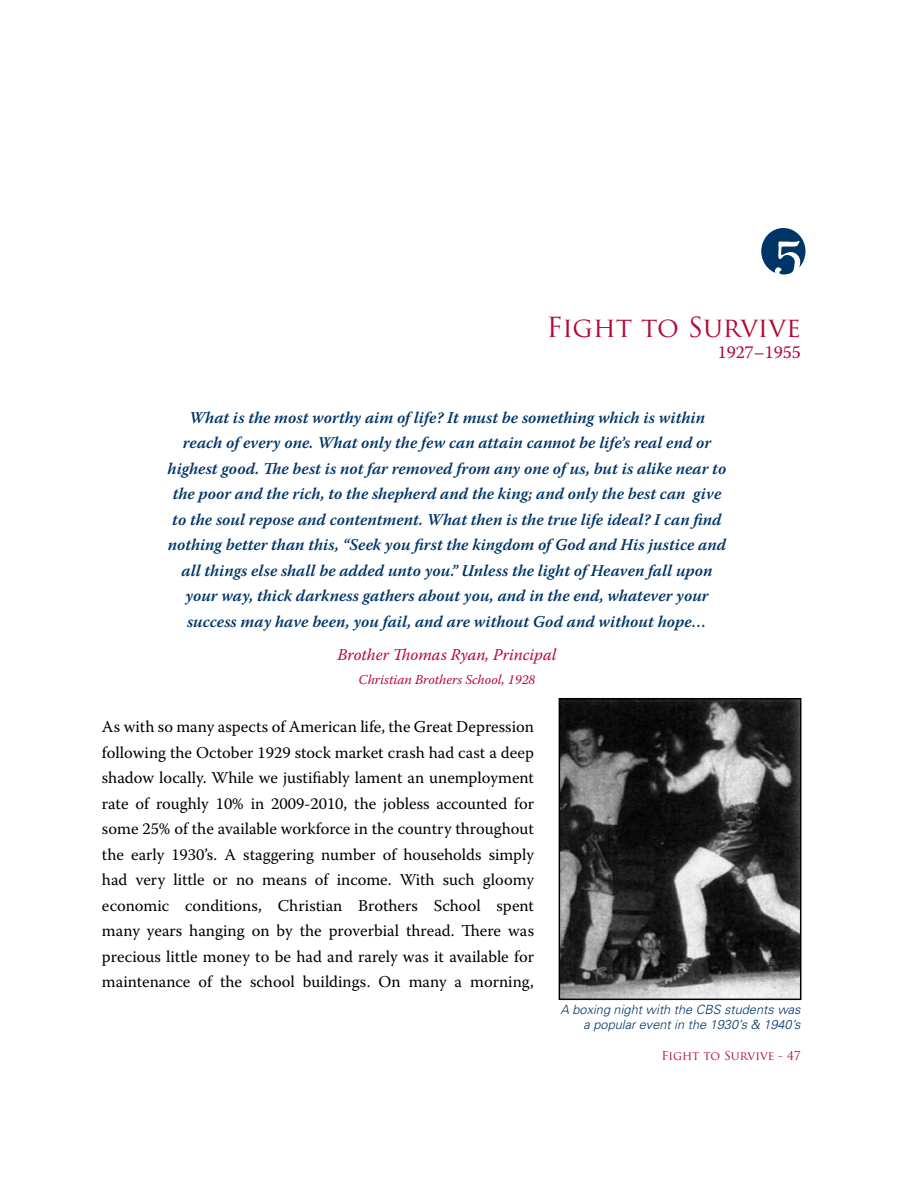
<style>
.page{position:relative;width:918px;height:1188px;background:#fff}
.page>*{position:absolute;margin:0;border:0;box-sizing:border-box;transform-origin:0 0}
.t1{font:54px "Powhatten";color:#fff}
.t2{font:27px "Trajan Pro";color:#b30838}
.t3{font:18px "Warnock Pro";color:#b30838}
.t4{font:italic 600 16.5px/25.5px "Warnock Pro";color:#003568;text-align:center}
.t5{font:16.5px/25.5px "Warnock Pro";color:#000;text-align:justify}
.t6{font:italic 16.5px "Warnock Pro";color:#b30838}
.t7{font:italic 13.5px "Warnock Pro";color:#b30838}
.t8{font:italic 300 12.75px/15.3px "Univers";color:#003568;text-align:right}
.t9{font:12px "Trajan Pro";color:#b30838}
</style>
<div class="page">
<div style="left:761px;top:228px;width:45px;height:46px;background:#003568;border-radius:50%"></div>
<img style="left:562px;top:701px;width:236px;height:296px">
<div style="left:559px;top:698px;width:242px;height:302px;border:2px solid #000"></div>
<h1 class="t1" style="left:772px;top:228px;width:31px">5</h1>
<h2 class="t2" style="left:547px;top:310px;width:256px">Fight to Survive</h2>
<p class="t3" style="left:718px;top:342px;width:85px">1927–1955</p>
<p class="t4" style="left:168px;top:404px;width:560px">What is the most worthy aim of life? It must be something which is within reach of every one. What only the few can attain cannot be life’s real end or highest good. The best is not far removed from any one of us, but is alike near to the poor and the rich, to the shepherd and the king; and only the best can give to the soul repose and contentment. What then is the true life ideal? I can find nothing better than this, “Seek you first the kingdom of God and His justice and all things else shall be added unto you.” Unless the light of Heaven fall upon your way, thick darkness gathers about you, and in the end, whatever your success may have been, you fail, and are without God and without hope…</p>
<p class="t6" style="left:337px;top:645px;width:221px">Brother Thomas Ryan, Principal</p>
<p class="t7" style="left:359px;top:671px;width:178px">Christian Brothers School, 1928</p>
<p class="t5" style="left:102px;top:714px;width:434px">As with so many aspects of American life, the Great Depression following the October 1929 stock market crash had cast a deep shadow locally. While we justifiably lament an unemployment rate of roughly 10% in 2009-2010, the jobless accounted for some 25% of the available workforce in the country throughout the early 1930’s. A staggering number of households simply had very little or no means of income. With such gloomy economic conditions, Christian Brothers School spent many years hanging on by the proverbial thread. There was precious little money to be had and rarely was it available for maintenance of the school buildings. On many a morning,</p>
<p class="t8" style="left:561px;top:1002px;width:242px">A boxing night with the CBS students was a popular event in the 1930’s &amp; 1940’s</p>
<p class="t9" style="left:661px;top:1048px;width:141px">Fight to Survive - 47</p>
</div>
